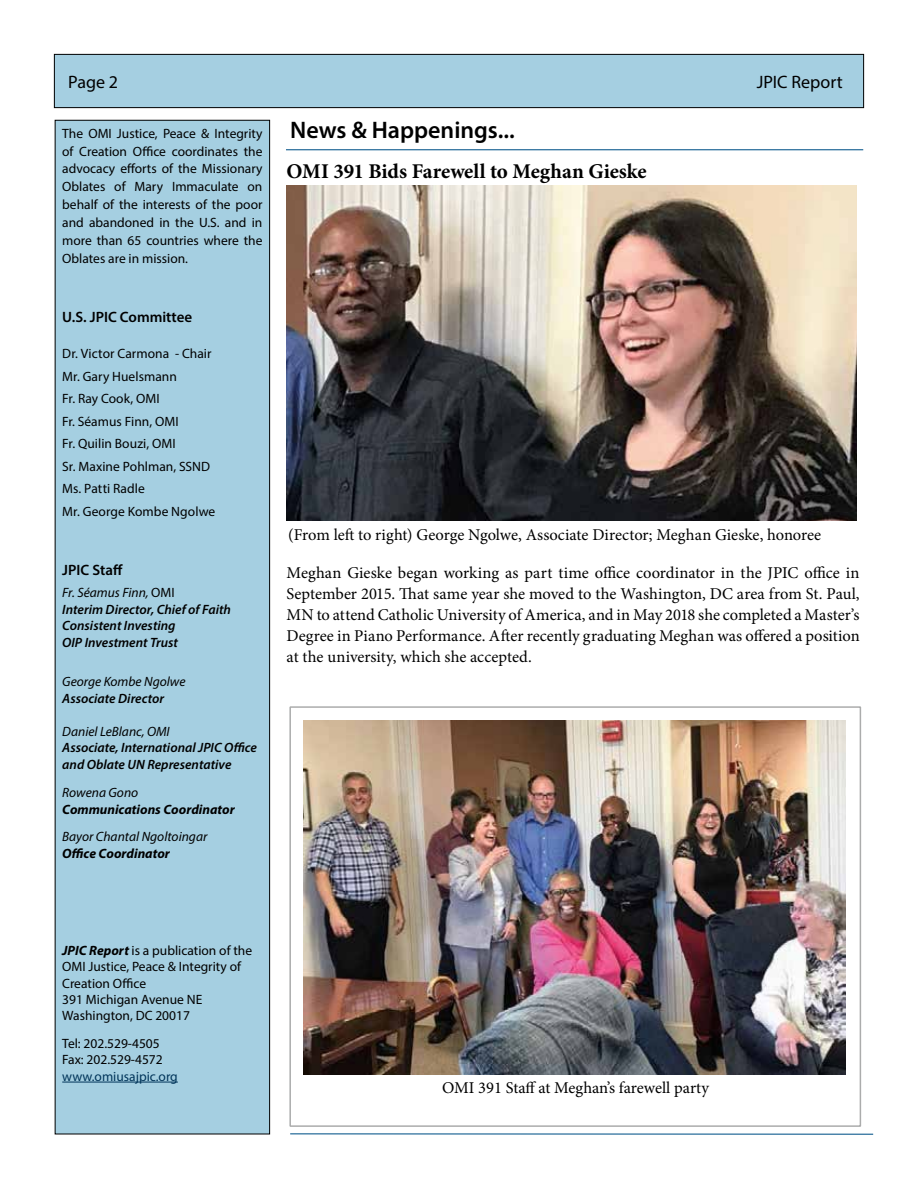
<style>
.page{position:relative;width:918px;height:1188px;background:#fff}
.page>*{position:absolute;margin:0;border:0;box-sizing:border-box;transform-origin:0 0}
.t1{font:600 24px "Myriad Pro";color:#000}
.t2{font:700 21px "Minion Pro";letter-spacing:-.005em;color:#000}
.t3{font:18px "Myriad Pro";color:#000}
.t4{font:16.5px/21px "Minion Pro";color:#000;text-align:justify}
.t5{font:600 15px "Myriad Pro";color:#000}
.t6{font:13.5px/18px "Myriad Pro";color:#000}
.t7{font:italic 600 13.5px/16.5px "Myriad Pro";color:#000}
.t8{font:italic 13.5px "Myriad Pro";color:#000}
.t9{font:italic 700 13.5px "Myriad Pro";color:#000}
.t10{font:13.5px "Myriad Pro";color:#003459}
.s1{font-weight:400}
.s2{font-weight:400;font-style:normal}
.s3{font-weight:700;font-style:italic}
</style>
<div class="page">
<div style="left:54px;top:54px;width:810px;height:54px;background:#a5cfe1"></div>
<div style="left:54px;top:54px;width:810px;height:54px;border:1px solid #000"></div>
<div style="left:55px;top:120px;width:215px;height:1014px;background:#a5cfe1"></div>
<hr style="left:62px;top:1082px;width:116px;height:1px;background:#003459">
<div style="left:55px;top:120px;width:215px;height:1014px;border:1px solid #000"></div>
<hr style="left:286px;top:149px;width:577px;height:1px;background:#135e90">
<hr style="left:290px;top:1133px;width:583px;height:2px;background:#135e90">
<img style="left:287px;top:186px;width:570px;height:335px">
<div style="left:289px;top:706px;width:572px;height:421px;border:2px solid #abacac"></div>
<img style="left:303px;top:720px;width:543px;height:355px">
<h3 class="t3" style="left:68px;top:71px;width:51px">Page 2</h3>
<h3 class="t3" style="left:757px;top:71px;width:87px">JPIC Report</h3>
<p class="t6" style="left:62px;top:124px;width:202px;text-align:justify">The OMI Justice, Peace &amp; Integrity of Creation Office coordinates the advocacy efforts of the Missionary Oblates of Mary Immaculate on behalf of the interests of the poor and abandoned in the U.S. and in more than 65 countries where the Oblates are in mission.</p>
<h1 class="t1" style="left:290px;top:114px;width:226px">News &amp; Happenings...</h1>
<h2 class="t2" style="left:287px;top:157px;width:362px">OMI 391 Bids Farewell to Meghan Gieske</h2>
<p class="t5" style="left:62px;top:307px;width:131px">U.S. JPIC Committee</p>
<p class="t6" style="left:62px;top:342px;width:155px;line-height:22.5px">Dr. Victor Carmona - Chair<br>Mr. Gary Huelsmann<br>Fr. Ray Cook, OMI<br>Fr. Séamus Finn, OMI<br>Fr. Quilin Bouzi, OMI<br>Sr. Maxine Pohlman, SSND<br>Ms. Patti Radle<br>Mr. George Kombe Ngolwe</p>
<p class="t5" style="left:62px;top:561px;width:62px">JPIC Staff</p>
<p class="t7" style="left:62px;top:584px;width:170px"><span class="s1">Fr. Séamus Finn,</span> <span class="s2">OMI<br></span>Interim Director, Chief of Faith<br>Consistent Investing<br>OIP Investment Trust</p>
<p class="t8" style="left:62px;top:673px;width:125px">George Kombe Ngolwe</p>
<p class="t7" style="left:62px;top:690px;width:103px">Associate Director</p>
<p class="t8" style="left:62px;top:723px;width:109px">Daniel LeBlanc, OMI</p>
<p class="t7" style="left:62px;top:739px;width:196px">Associate, International JPIC Office and Oblate UN Representative</p>
<p class="t8" style="left:62px;top:785px;width:78px">Rowena Gono</p>
<p class="t9" style="left:62px;top:801px;width:174px">Communications Coordinator</p>
<p class="t8" style="left:62px;top:828px;width:147px">Bayor Chantal Ngoltoingar</p>
<p class="t9" style="left:62px;top:844px;width:109px">Office Coordinator</p>
<p class="t4" style="left:288px;top:525px;width:534px">(From left to right) George Ngolwe, Associate Director; Meghan Gieske, honoree</p>
<p class="t4" style="left:287px;top:562px;width:575px">Meghan Gieske began working as part time office coordinator in the JPIC office in September 2015. That same year she moved to the Washington, DC area from St. Paul, MN to attend Catholic University of America, and in May 2018 she completed a Master’s Degree in Piano Performance. After recently graduating Meghan was offered a position at the university, which she accepted.</p>
<p class="t6" style="left:62px;top:942px;width:191px;line-height:16.2px"><span class="s3">JPIC Report</span> is a publication of the<br>OMI Justice, Peace &amp; Integrity of<br>Creation Office<br>391 Michigan Avenue NE<br>Washington, DC 20017</p>
<p class="t6" style="left:62px;top:1035px;width:102px;line-height:16.5px">Tel: 202.529-4505<br>Fax: 202.529-4572</p>
<p class="t10" style="left:62px;top:1068px;width:117px">www.omiusajpic.org</p>
<p class="t4" style="left:442px;top:1077px;width:268px">OMI 391 Staff at Meghan’s farewell party</p>
</div>
